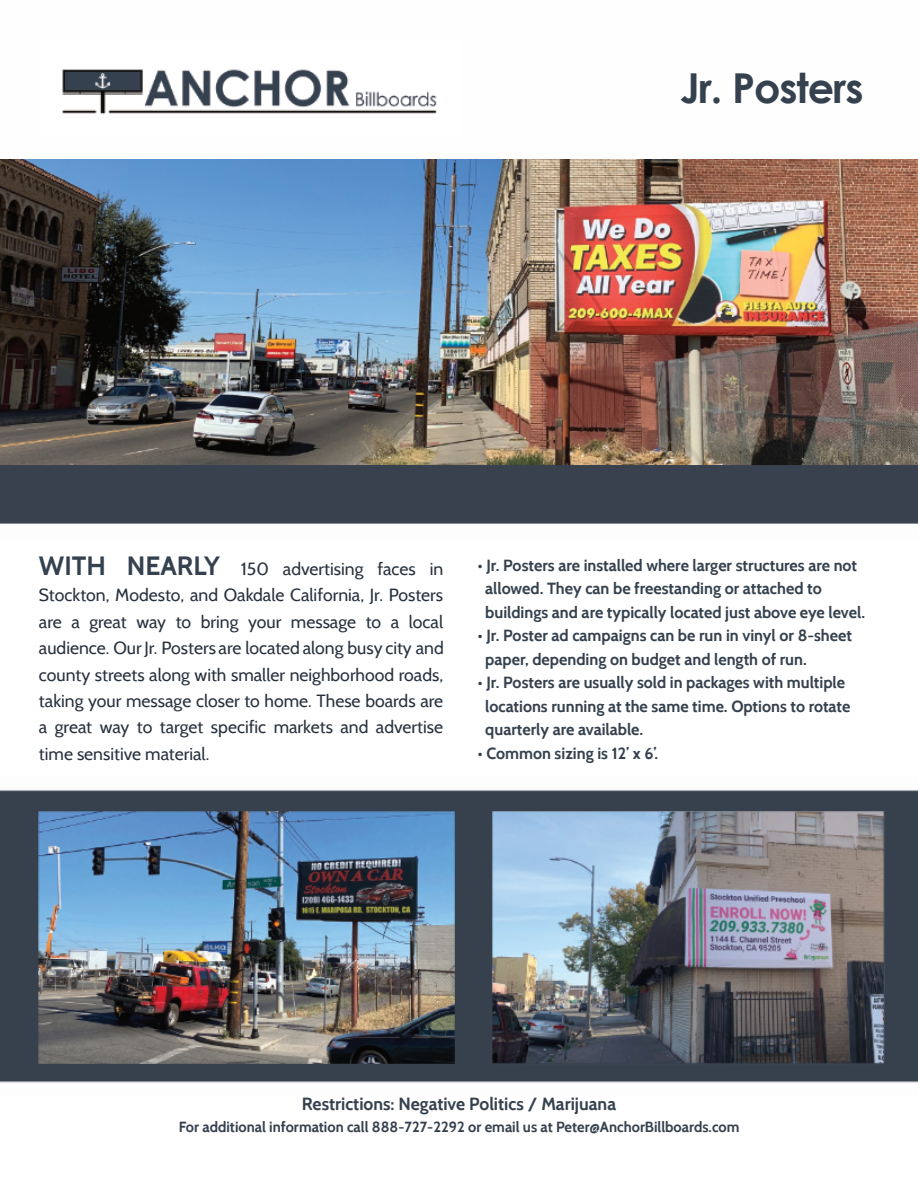
<style>
.page{position:relative;width:918px;height:1188px;background:#fff}
.page>*{position:absolute;margin:0;border:0;box-sizing:border-box;transform-origin:0 0}
.t1{font:700 41.25px "Century Gothic";letter-spacing:-.025em;color:#35414e}
.t2{font:17.55px/26.4px "Cabin";color:#27313d;text-align:justify}
.t3{font:700 17.55px "Cabin";color:#35414e}
.t4{font:700 16.05px/23.4px "Cabin";color:#35414e}
.t5{font:700 14.7px "Cabin";color:#35414e}
.s1{font-weight:700;font-size:26.4px;color:#35414e}
</style>
<div class="page">
<img style="left:0;top:159px;width:918px;height:306px">
<img style="left:0;top:465px;width:918px;height:618px">
<img style="left:39px;top:812px;width:416px;height:251px">
<img style="left:62px;top:69px;width:375px;height:45px">
<img style="left:492px;top:687px;width:426px;height:396px">
<h1 class="t1" style="left:680px;top:72px;width:185px">Jr. Posters</h1>
<p class="t2" style="left:39px;top:556px;width:406px"><span class="s1">WITH NEARLY</span> 150 advertising faces in Stockton, Modesto, and Oakdale California, Jr. Posters are a great way to bring your message to a local audience. Our Jr. Posters are located along busy city and county streets along with smaller neighborhood roads, taking your message closer to home. These boards are a great way to target specific markets and advertise time sensitive material.</p>
<p class="t4" style="left:485px;top:553px;width:381px;text-indent:-7px">• Jr. Posters are installed where larger structures are not allowed. They can be freestanding or attached to buildings and are typically located just above eye level.</p>
<p class="t4" style="left:485px;top:624px;width:368px;text-indent:-7px">• Jr. Poster ad campaigns can be run in vinyl or 8-sheet paper, depending on budget and length of run.</p>
<p class="t4" style="left:485px;top:671px;width:367px;text-indent:-7px">• Jr. Posters are usually sold in packages with multiple locations running at the same time. Options to rotate quarterly are available.</p>
<p class="t4" style="left:478px;top:741px;width:182px">• Common sizing is 12’ x 6’.</p>
<p class="t3" style="left:302px;top:1093px;width:316px">Restrictions: Negative Politics / Marijuana</p>
<p class="t5" style="left:179px;top:1118px;width:562px">For additional information call 888-727-2292 or email us at Peter@AnchorBillboards.com</p>
</div>
